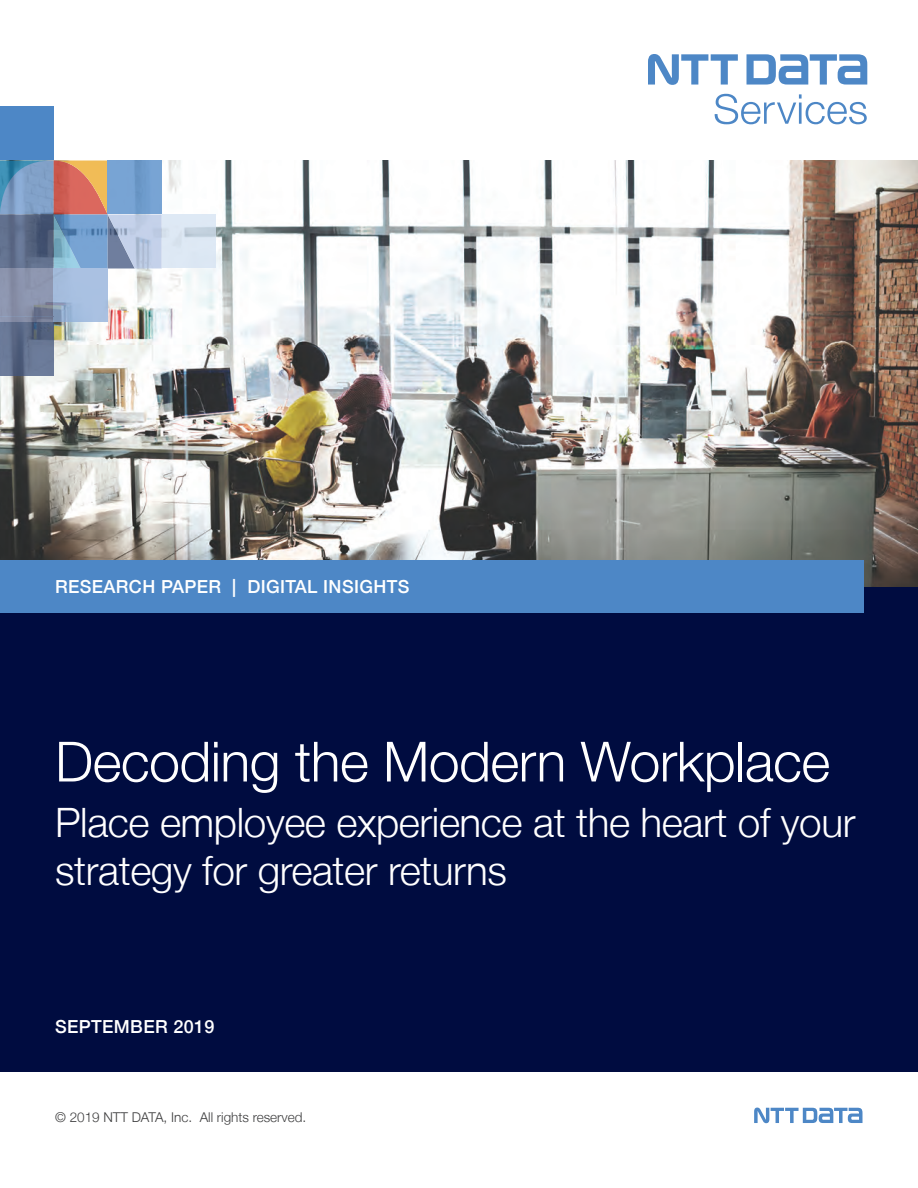
<style>
.page{position:relative;width:918px;height:1188px;background:#fff}
.page>*{position:absolute;margin:0;border:0;box-sizing:border-box;transform-origin:0 0}
.t1{font:300 55.5px "Helvetica Neue LT";letter-spacing:-.01em;color:#fff}
.t2{font:300 40.5px/48.6px "Helvetica Neue LT";letter-spacing:-.01em;color:#fff}
.t3{font:500 18px "Helvetica Neue LT";letter-spacing:.02em;color:#fff}
.t4{font:300 13.5px "Helvetica Neue LT";color:#3e3e3f}
</style>
<div class="page">
<svg style="left:715px;top:94px;width:152px;height:30px"></svg>
<svg style="left:747px;top:54px;width:120px;height:31px"></svg>
<svg style="left:648px;top:54px;width:90px;height:31px"></svg>
<svg style="left:754px;top:1108px;width:109px;height:15px"></svg>
<img style="left:0;top:161px;width:918px;height:426px">
<div style="left:0;top:587px;width:918px;height:484px;background:#000c40"></div>
<svg style="left:0;top:269px;width:54px;height:53px;fill:#8b94ae"></svg>
<svg style="left:54px;top:269px;width:54px;height:53px;fill:#a9c0e1"></svg>
<svg style="left:162px;top:214px;width:54px;height:54px;fill:#dde8f4"></svg>
<svg style="left:0;top:322px;width:54px;height:54px"></svg>
<svg style="left:0;top:161px;width:162px;height:108px"></svg>
<div style="left:0;top:106px;width:54px;height:54px;background:#4d87c6"></div>
<div style="left:0;top:560px;width:864px;height:53px;background:#4d87c6"></div>
<p class="t3" style="left:55px;top:576px;width:356px">RESEARCH PAPER | DIGITAL INSIGHTS</p>
<h1 class="t1" style="left:55px;top:728px;width:777px">Decoding the Modern Workplace</h1>
<p class="t2" style="left:55px;top:797px;width:802px">Place employee experience at the heart of your strategy for greater returns</p>
<p class="t3" style="left:55px;top:1016px;width:161px">SEPTEMBER 2019</p>
<p class="t4" style="left:55px;top:1109px;width:253px">© 2019 NTT DATA, Inc. All rights reserved.</p>
</div>
